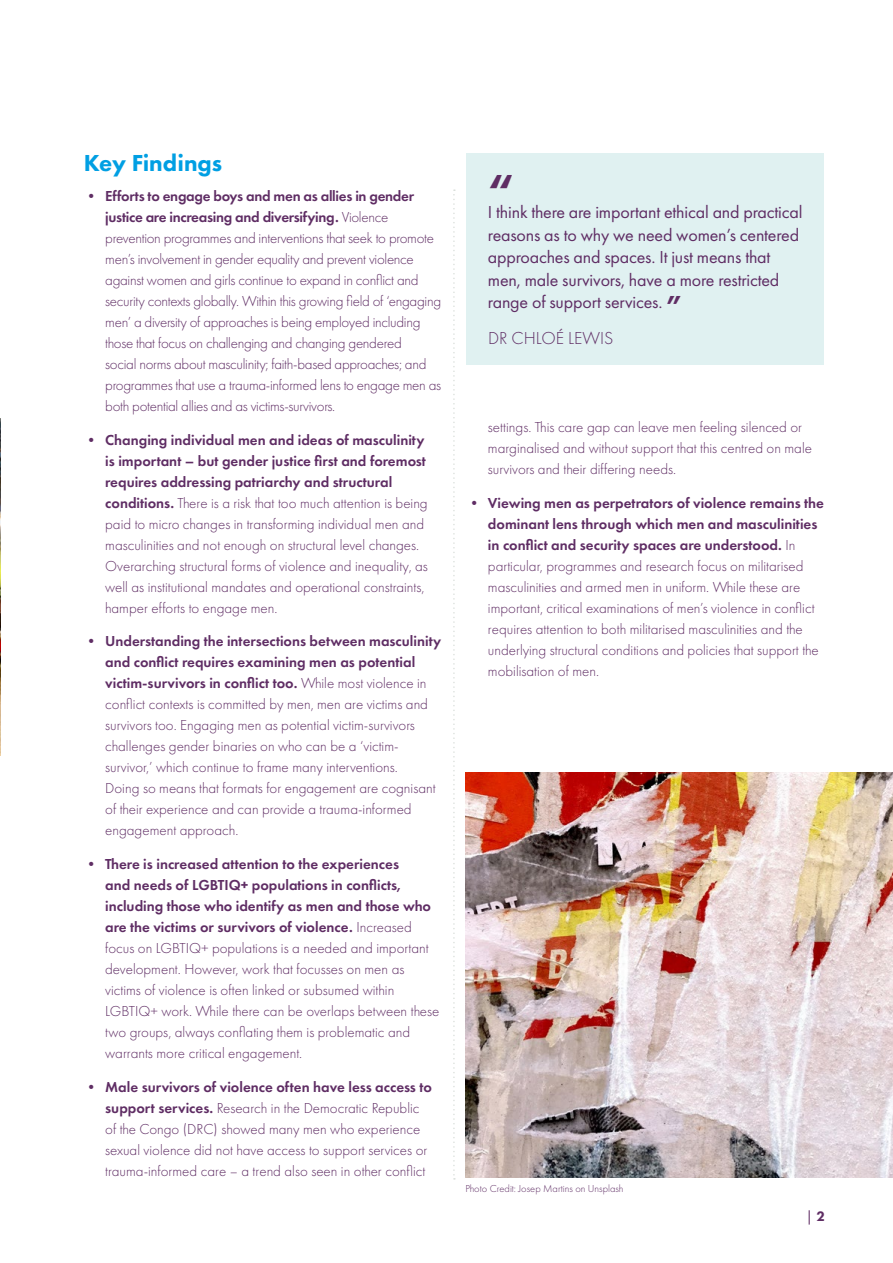
<style>
.page{position:relative;width:893px;height:1263px;background:#fff}
.page>*{position:absolute;margin:0;border:0;box-sizing:border-box;transform-origin:0 0}
.t1{font:700 45px "Futura PT";color:#5f2d64}
.t2{font:800 24px "Futura PT";color:#009fe3}
.t3{font:18px/22.5px "Futura PT";letter-spacing:-.01em;color:#5f2d64}
.t4{font:300 18px "Futura PT";color:#5f2d64}
.t5{font:300 15px/21px "Futura PT";color:#5f2d64}
.t6{font:300 15px/21px "Futura PT";letter-spacing:-.02em;color:#5f2d64}
.t7{font:14.25px "Futura PT";color:#5f2d64}
.t8{font:300 10.5px "Futura PT";color:#5f2d64}
.s1{font-weight:600}
.s2{font-weight:700;font-size:27px}
.s3{font-weight:800}
</style>
<div class="page">
<img style="left:465px;top:773px;width:428px;height:405px">
<svg style="left:453px;top:189px;width:2px;height:990px"></svg>
<div style="left:467px;top:153px;width:357px;height:212px;background:#e0f1f1"></div>
<img style="left:0;top:419px;width:1px;height:337px">
<h2 class="t2" style="left:84px;top:148px;width:140px">Key Findings</h2>
<p class="t6" style="left:105px;top:186px;width:337px;text-indent:-21px">• <span class="s1">Efforts to engage boys and men as allies in gender justice are increasing and diversifying.</span> Violence prevention programmes and interventions that seek to promote men’s involvement in gender equality and prevent violence against women and girls continue to expand in conflict and security contexts globally. Within this growing field of ‘engaging men’ a diversity of approaches is being employed including those that focus on challenging and changing gendered<br>social norms about masculinity; faith-based approaches; and programmes that use a trauma-informed lens to engage men as both potential allies and as victims-survivors.</p>
<p class="t5" style="left:105px;top:429px;width:324px;text-indent:-21px">• <span class="s1">Changing individual men and ideas of masculinity is important – but gender justice first and foremost requires addressing patriarchy and structural conditions.</span> There is a risk that too much attention is being paid to micro changes in transforming individual men and masculinities and not enough on structural level changes.<br>Overarching structural forms of violence and inequality, as well as institutional mandates and operational constraints, hamper efforts to engage men.</p>
<p class="t5" style="left:105px;top:631px;width:337px;text-indent:-21px">• <span class="s1">Understanding the intersections between masculinity and conflict requires examining men as potential victim-survivors in conflict too.</span> While most violence in conflict contexts is committed by men, men are victims and survivors too. Engaging men as potential victim-survivors challenges gender binaries on who can be a ‘victim&shy;survivor,’ which continue to frame many interventions.<br>Doing so means that formats for engagement are cognisant of their experience and can provide a trauma-informed engagement approach.</p>
<p class="t5" style="left:105px;top:854px;width:336px;text-indent:-21px">• <span class="s1">There is increased attention to the experiences<br>and needs of LGBTIQ+ populations in conflicts, including those who identify as men and those who are the victims or survivors of violence.</span> Increased focus on LGBTIQ+ populations is a needed and important development. However, work that focusses on men as victims of violence is often linked or subsumed within LGBTIQ+ work. While there can be overlaps between these two groups, always conflating them is problematic and warrants more critical engagement.</p>
<p class="t5" style="left:105px;top:1077px;width:328px;text-indent:-21px">• <span class="s1">Male survivors of violence often have less access to support services.</span> Research in the Democratic Republic of the Congo (DRC) showed many men who experience sexual violence did not have access to support services or trauma-informed care – a trend also seen in other conflict</p>
<h1 class="t1" style="left:488px;top:161px;width:27px">“</h1>
<p class="t3" style="left:488px;top:201px;width:316px">I think there are important ethical and practical reasons as to why we need women’s centered approaches and spaces. It just means that men, male survivors, have a more restricted range of support services. <span class="s2">”</span></p>
<p class="t4" style="left:488px;top:327px;width:127px">DR CHLOÉ LEWIS</p>
<p class="t5" style="left:488px;top:416px;width:326px">settings. This care gap can leave men feeling silenced or marginalised and without support that this centred on male survivors and their differing needs.</p>
<p class="t5" style="left:488px;top:492px;width:337px;text-indent:-21px">• <span class="s1">Viewing men as perpetrators of violence remains the dominant lens through which men and masculinities in conflict and security spaces are understood.</span> In particular, programmes and research focus on militarised masculinities and armed men in uniform. While these are important, critical examinations of men’s violence in conflict requires attention to both militarised masculinities and the underlying structural conditions and policies that support the mobilisation of men.</p>
<p class="t8" style="left:465px;top:1182px;width:160px">Photo Credit: Josep Martins on Unsplash</p>
<p class="t7" style="left:806px;top:1207px;width:20px">| <span class="s3">2</span></p>
</div>
